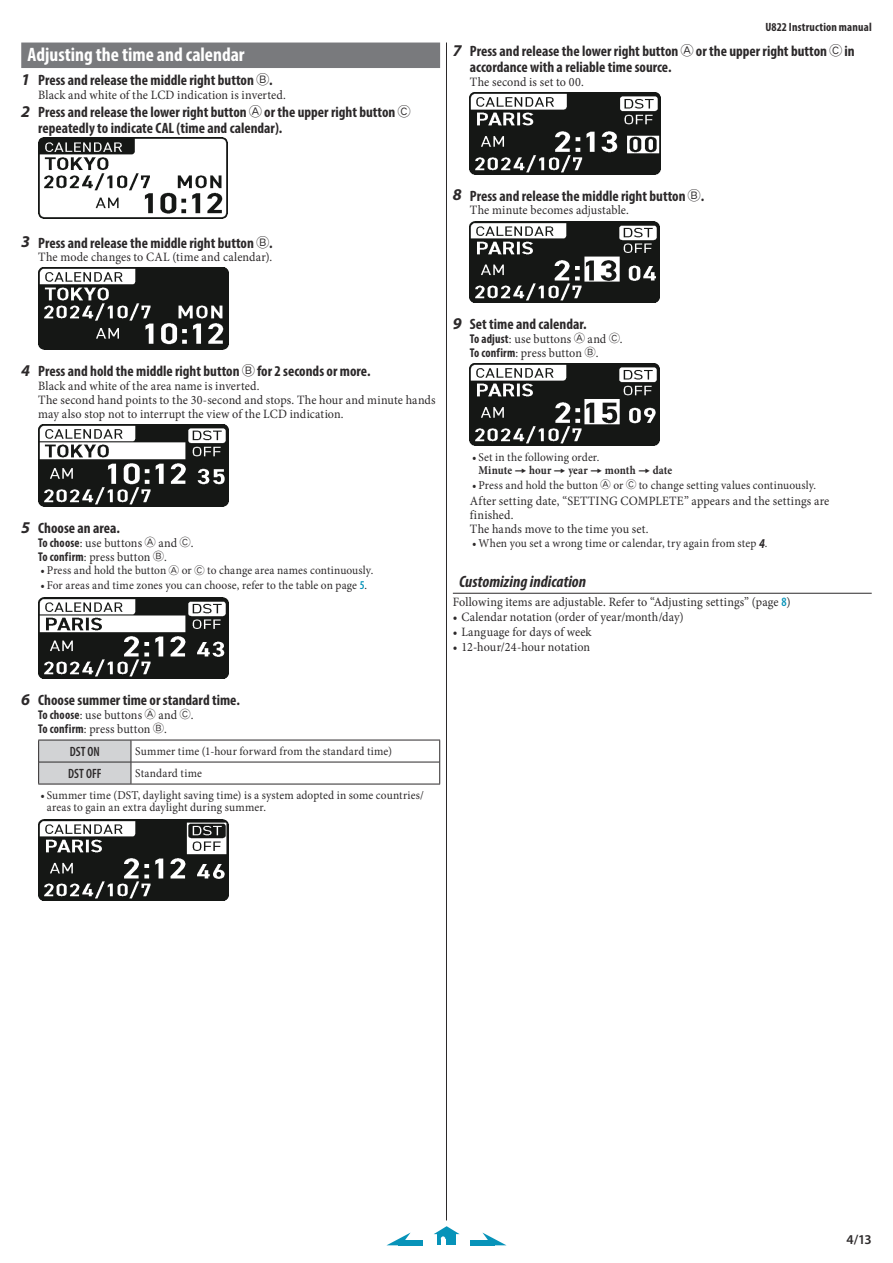
<style>
.page{position:relative;width:893px;height:1263px;background:#fff}
.page>*{position:absolute;margin:0;border:0;box-sizing:border-box;transform-origin:0 0}
.t1{font:700 condensed 19.5px "Myriad Pro";color:#fff}
.t2{font:italic 700 condensed 16.5px "Myriad Pro";color:#2c292a}
.t3{font:700 condensed 15px/15.8px "Myriad Pro";color:#2c292a}
.t4{font:600 condensed 13.5px "Myriad Pro";letter-spacing:.01em;color:#2c292a;scale:.95 1}
.t5{font:600 13.5px "Myriad Pro";color:#2c292a}
.t6{font:12.75px/14.2px "Minion Pro";letter-spacing:.01em;color:#2c292a;scale:.95 1}
.t7{font:12px/12.8px "Minion Pro";letter-spacing:.01em;color:#2c292a;scale:.95 1}
.t8{font:700 condensed 12px "Myriad Pro";letter-spacing:.015em;color:#2c292a}
.s1{font-style:italic;font-stretch:normal;font-size:16.5px}
.s2{font-family:"Amaruttf";font-weight:400;font-stretch:normal;font-size:13.5px}
.s3{font-family:"Myriad Pro";font-weight:700;font-stretch:condensed}
.s4{font-family:"Amaruttf";font-size:11.4px}
.s5{font-family:"Amaruttf";font-size:10.8px}
.s6{font-family:"Myriad Pro";font-weight:600;font-stretch:condensed;color:#0793b9}
.s7{font-weight:700}
.s8{font-family:"Audio Font"}
.s9{font-family:"Myriad Pro";font-weight:700;font-style:italic;font-size:13.5px}
</style>
<div class="page">
<hr style="left:446px;top:43px;width:1px;height:1177px;background:#2c292a">
<div style="left:21px;top:43px;width:419px;height:25px;background:#797a7d"></div>
<img style="left:38px;top:137px;width:190px;height:82px">
<img style="left:38px;top:268px;width:190px;height:82px">
<img style="left:38px;top:425px;width:190px;height:81px">
<img style="left:38px;top:597px;width:190px;height:82px">
<hr style="left:131px;top:740px;width:309px;height:1px;background:#2c292a">
<svg style="left:439px;top:740px;width:1px;height:44px"></svg>
<hr style="left:131px;top:784px;width:309px;height:1px;background:#2c292a">
<hr style="left:131px;top:762px;width:308px;height:1px;background:#2c292a">
<hr style="left:38px;top:784px;width:93px;height:1px;background:#2c292a">
<svg style="left:38px;top:740px;width:94px;height:44px;background:#c9cacb"></svg>
<hr style="left:39px;top:762px;width:92px;height:1px;background:#2c292a">
<img style="left:38px;top:819px;width:190px;height:82px">
<svg style="left:434px;top:1226px;width:26px;height:19px"></svg>
<div style="left:398px;top:1240px;width:24px;height:5px;background:#0793b9"></div>
<svg style="left:387px;top:1232px;width:24px;height:13px"></svg>
<div style="left:471px;top:1240px;width:24px;height:5px;background:#0793b9"></div>
<svg style="left:482px;top:1232px;width:24px;height:13px"></svg>
<hr style="left:453px;top:593px;width:419px;height:1px;background:#2c292a">
<img style="left:470px;top:93px;width:190px;height:81px">
<img style="left:470px;top:221px;width:189px;height:81px">
<img style="left:470px;top:364px;width:189px;height:81px">
<h1 class="t1" style="left:28px;top:48px;width:219px">Adjusting the time and calendar</h1>
<p class="t3" style="left:21px;top:74px;width:253px"><span class="s1">1</span> Press and release the middle right button <span class="s2">B</span>.</p>
<p class="t6" style="left:38px;top:89px;width:262px">Black and white of the LCD indication is inverted.</p>
<p class="t3" style="left:38px;top:105px;width:374px;text-indent:-17px"><span class="s1">2</span> Press and release the lower right button <span class="s2">A</span> or the upper right button <span class="s2">C </span>repeatedly to indicate CAL (time and calendar).</p>
<p class="t3" style="left:21px;top:236px;width:253px"><span class="s1">3</span> Press and release the middle right button <span class="s2">B</span>.</p>
<p class="t6" style="left:38px;top:251px;width:248px">The mode changes to CAL (time and calendar).</p>
<p class="t8" style="left:765px;top:23px;width:108px">U822 Instruction manual</p>
<p class="t3" style="left:470px;top:44px;width:386px;text-indent:-17px"><span class="s1">7</span> Press and release the lower right button <span class="s2">A</span> or the upper right button <span class="s2">C</span> in accordance with a reliable time source.</p>
<p class="t6" style="left:470px;top:76px;width:121px">The second is set to 00.</p>
<p class="t3" style="left:453px;top:189px;width:253px"><span class="s1">8</span> Press and release the middle right button <span class="s2">B</span>.</p>
<p class="t6" style="left:470px;top:204px;width:169px">The minute becomes adjustable.</p>
<p class="t3" style="left:21px;top:364px;width:351px"><span class="s1">4</span> Press and hold the middle right button <span class="s2">B</span> for 2 seconds or more.</p>
<p class="t6" style="left:38px;top:380px;width:420px">Black and white of the area name is inverted.<br>The second hand points to the 30-second and stops. The hour and minute hands may also stop not to interrupt the view of the LCD indication.</p>
<p class="t3" style="left:21px;top:521px;width:100px"><span class="s1">5</span> Choose an area.</p>
<p class="t6" style="left:38px;top:536px;width:165px"><span class="s3">To choose</span>: use buttons <span class="s4">A</span> and <span class="s4">C</span>.<br><span class="s3">To confirm</span>: press button <span class="s4">B</span>.</p>
<p class="t7" style="left:40px;top:565px;width:352px">• Press and hold the button <span class="s5">A</span> or <span class="s5">C</span> to change area names continuously.</p>
<p class="t7" style="left:40px;top:580px;width:345px">• For areas and time zones you can choose, refer to the table on page <span class="s6">5</span>.</p>
<p class="t3" style="left:21px;top:694px;width:220px"><span class="s1">6</span> Choose summer time or standard time.</p>
<p class="t6" style="left:38px;top:709px;width:165px"><span class="s3">To choose</span>: use buttons <span class="s4">A</span> and <span class="s4">C</span>.<br><span class="s3">To confirm</span>: press button <span class="s4">B</span>.</p>
<p class="t4" style="left:70px;top:746px;width:33px">DST ON</p>
<p class="t7" style="left:135px;top:746px;width:272px">Summer time (1-hour forward from the standard time)</p>
<p class="t4" style="left:68px;top:768px;width:37px">DST OFF</p>
<p class="t7" style="left:135px;top:768px;width:72px">Standard time</p>
<p class="t7" style="left:47px;top:789px;width:398px;text-indent:-6px">• Summer time (DST, daylight saving time) is a system adopted in some countries/ areas to gain an extra daylight during summer.</p>
<p class="t3" style="left:453px;top:318px;width:135px"><span class="s1">9</span> Set time and calendar.</p>
<p class="t6" style="left:470px;top:333px;width:162px"><span class="s3">To adjust</span>: use buttons <span class="s4">A</span> and <span class="s4">C</span>.<br><span class="s3">To confirm</span>: press button <span class="s4">B</span>.</p>
<p class="t7" style="left:478px;top:452px;width:206px;text-indent:-6px">• Set in the following order.<br><span class="s7">Minute</span> <span class="s8">=</span> <span class="s7">hour</span> <span class="s8">=</span> <span class="s7">year</span> <span class="s8">=</span> <span class="s7">month</span> <span class="s8">=</span> <span class="s7">date</span></p>
<p class="t7" style="left:472px;top:480px;width:364px">• Press and hold the button <span class="s5">A</span> or <span class="s5">C</span> to change setting values continuously.</p>
<p class="t6" style="left:470px;top:494px;width:380px">After setting date, “SETTING COMPLETE” appears and the settings are finished.<br>The hands move to the time you set.</p>
<p class="t7" style="left:472px;top:538px;width:313px">• When you set a wrong time or calendar, try again from step <span class="s9">4</span>.</p>
<p class="t2" style="left:459px;top:576px;width:128px">Customizing indication</p>
<p class="t6" style="left:453px;top:596px;width:357px">Following items are adjustable. Refer to “Adjusting settings” (page <span class="s6">8</span>)</p>
<p class="t6" style="left:453px;top:611px;width:244px">• Calendar notation (order of year/month/day)</p>
<p class="t6" style="left:453px;top:626px;width:148px">• Language for days of week</p>
<p class="t6" style="left:453px;top:641px;width:146px">• 12-hour/24-hour notation</p>
<p class="t5" style="left:846px;top:1234px;width:27px">4/13</p>
</div>
